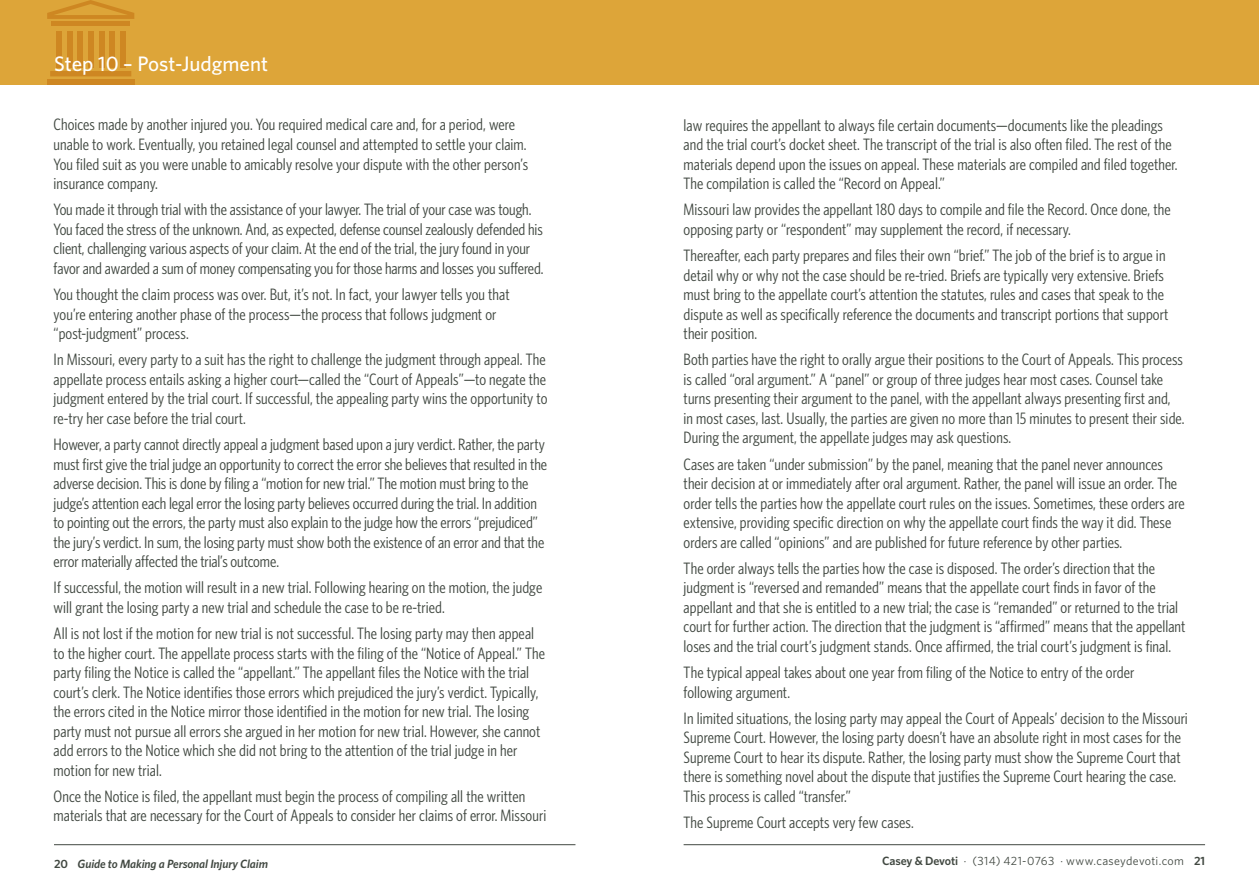
<style>
.page{position:relative;width:1259px;height:893px;background:#fff}
.page>*{position:absolute;margin:0;border:0;box-sizing:border-box;transform-origin:0 0}
.t1{font:500 21px "Whitney HTF";color:#fff}
.t2{font:condensed 16.5px/19.5px "Whitney HTF";letter-spacing:.005em;color:#414841}
.t3{font:12px "Whitney HTF";letter-spacing:.025em;color:#414841}
.t4{font:italic 600 12px "Whitney HTF";letter-spacing:-.01em;color:#414841}
.s1{font-style:normal}
.s2{font-weight:600}
</style>
<div class="page">
<div style="left:0;top:0;width:1259px;height:84px;background:#dda539"></div>
<div style="left:57px;top:31px;width:5px;height:37px;background:#ce8722"></div>
<div style="left:67px;top:31px;width:5px;height:37px;background:#ce8722"></div>
<div style="left:78px;top:31px;width:5px;height:37px;background:#ce8722"></div>
<div style="left:88px;top:31px;width:5px;height:37px;background:#ce8722"></div>
<div style="left:99px;top:31px;width:5px;height:37px;background:#ce8722"></div>
<div style="left:110px;top:31px;width:5px;height:37px;background:#ce8722"></div>
<div style="left:120px;top:31px;width:5px;height:37px;background:#ce8722"></div>
<div style="left:52px;top:21px;width:78px;height:5px;background:#ce8722"></div>
<svg style="left:47px;top:0;width:87px;height:19px"></svg>
<svg style="left:50px;top:71px;width:81px;height:5px"></svg>
<div style="left:47px;top:79px;width:87px;height:5px;background:#ce8722"></div>
<hr style="left:54px;top:844px;width:521px;height:1px;background:#414841">
<hr style="left:683px;top:844px;width:522px;height:1px;background:#414841">
<p class="t1" style="left:54px;top:51px;width:216px">Step 10 – Post-Judgment</p>
<p class="t2" style="left:54px;top:115px;width:476px">Choices made by another injured you. You required medical care and, for a period, were unable to work. Eventually, you retained legal counsel and attempted to settle your claim.<br>You filed suit as you were unable to amicably resolve your dispute with the other person’s insurance company.</p>
<p class="t2" style="left:54px;top:200px;width:491px">You made it through trial with the assistance of your lawyer. The trial of your case was tough.<br>You faced the stress of the unknown. And, as expected, defense counsel zealously defended his client, challenging various aspects of your claim. At the end of the trial, the jury found in your favor and awarded a sum of money compensating you for those harms and losses you suffered.</p>
<p class="t2" style="left:54px;top:284px;width:457px">You thought the claim process was over. But, it’s not. In fact, your lawyer tells you that you’re entering another phase of the process—the process that follows judgment or “post-judgment” process.</p>
<p class="t2" style="left:54px;top:350px;width:495px;text-align:justify">In Missouri, every party to a suit has the right to challenge the judgment through appeal. The appellate process entails asking a higher court—called the “Court of Appeals”—to negate the judgment entered by the trial court. If successful, the appealing party wins the opportunity to re-try her case before the trial court.</p>
<p class="t2" style="left:54px;top:434px;width:495px">However, a party cannot directly appeal a judgment based upon a jury verdict. Rather, the party must first give the trial judge an opportunity to correct the error she believes that resulted in the adverse decision. This is done by filing a “motion for new trial.” The motion must bring to the judge’s attention each legal error the losing party believes occurred during the trial. In addition to pointing out the errors, the party must also explain to the judge how the errors “prejudiced” the jury’s verdict. In sum, the losing party must show both the existence of an error and that the error materially affected the trial’s outcome.</p>
<p class="t2" style="left:54px;top:578px;width:490px">If successful, the motion will result in a new trial. Following hearing on the motion, the judge will grant the losing party a new trial and schedule the case to be re-tried.</p>
<p class="t2" style="left:54px;top:623px;width:493px">All is not lost if the motion for new trial is not successful. The losing party may then appeal to the higher court. The appellate process starts with the filing of the “Notice of Appeal.” The party filing the Notice is called the “appellant.” The appellant files the Notice with the trial court’s clerk. The Notice identifies those errors which prejudiced the jury’s verdict. Typically, the errors cited in the Notice mirror those identified in the motion for new trial. The losing party must not pursue all errors she argued in her motion for new trial. However, she cannot add errors to the Notice which she did not bring to the attention of the trial judge in her motion for new trial.</p>
<p class="t2" style="left:54px;top:786px;width:494px">Once the Notice is filed, the appellant must begin the process of compiling all the written materials that are necessary for the Court of Appeals to consider her claims of error. Missouri</p>
<p class="t4" style="left:54px;top:856px;width:215px"><span class="s1">20</span> Guide to Making a Personal Injury Claim</p>
<p class="t2" style="left:683px;top:115px;width:495px">law requires the appellant to always file certain documents—documents like the pleadings and the trial court’s docket sheet. The transcript of the trial is also often filed. The rest of the materials depend upon the issues on appeal. These materials are compiled and filed together.<br>The compilation is called the “Record on Appeal.”</p>
<p class="t2" style="left:683px;top:200px;width:488px">Missouri law provides the appellant 180 days to compile and file the Record. Once done, the opposing party or “respondent” may supplement the record, if necessary.</p>
<p class="t2" style="left:683px;top:245px;width:486px">Thereafter, each party prepares and files their own “brief.” The job of the brief is to argue in detail why or why not the case should be re-tried. Briefs are typically very extensive. Briefs must bring to the appellate court’s attention the statutes, rules and cases that speak to the dispute as well as specifically reference the documents and transcript portions that support their position.</p>
<p class="t2" style="left:683px;top:350px;width:502px">Both parties have the right to orally argue their positions to the Court of Appeals. This process is called “oral argument.” A “panel” or group of three judges hear most cases. Counsel take turns presenting their argument to the panel, with the appellant always presenting first and,<br>in most cases, last. Usually, the parties are given no more than 15 minutes to present their side.<br>During the argument, the appellate judges may ask questions.</p>
<p class="t2" style="left:683px;top:454px;width:502px">Cases are taken “under submission” by the panel, meaning that the panel never announces their decision at or immediately after oral argument. Rather, the panel will issue an order. The order tells the parties how the appellate court rules on the issues. Sometimes, these orders are extensive, providing specific direction on why the appellate court finds the way it did. These orders are called “opinions” and are published for future reference by other parties.</p>
<p class="t2" style="left:683px;top:558px;width:503px">The order always tells the parties how the case is disposed. The order’s direction that the judgment is “reversed and remanded” means that the appellate court finds in favor of the appellant and that she is entitled to a new trial; the case is “remanded” or returned to the trial court for further action. The direction that the judgment is “affirmed” means that the appellant loses and the trial court’s judgment stands. Once affirmed, the trial court’s judgment is final.</p>
<p class="t2" style="left:683px;top:663px;width:452px">The typical appeal takes about one year from filing of the Notice to entry of the order following argument.</p>
<p class="t2" style="left:683px;top:708px;width:506px">In limited situations, the losing party may appeal the Court of Appeals’ decision to the Missouri Supreme Court. However, the losing party doesn’t have an absolute right in most cases for the Supreme Court to hear its dispute. Rather, the losing party must show the Supreme Court that there is something novel about the dispute that justifies the Supreme Court hearing the case.<br>This process is called “transfer.”</p>
<p class="t2" style="left:683px;top:813px;width:232px">The Supreme Court accepts very few cases.</p>
<p class="t3" style="left:882px;top:854px;width:324px"><span class="s2">Casey &amp; Devoti</span> · (314) 421-0763 · www.caseydevoti.com <span class="s2">21</span></p>
</div>
